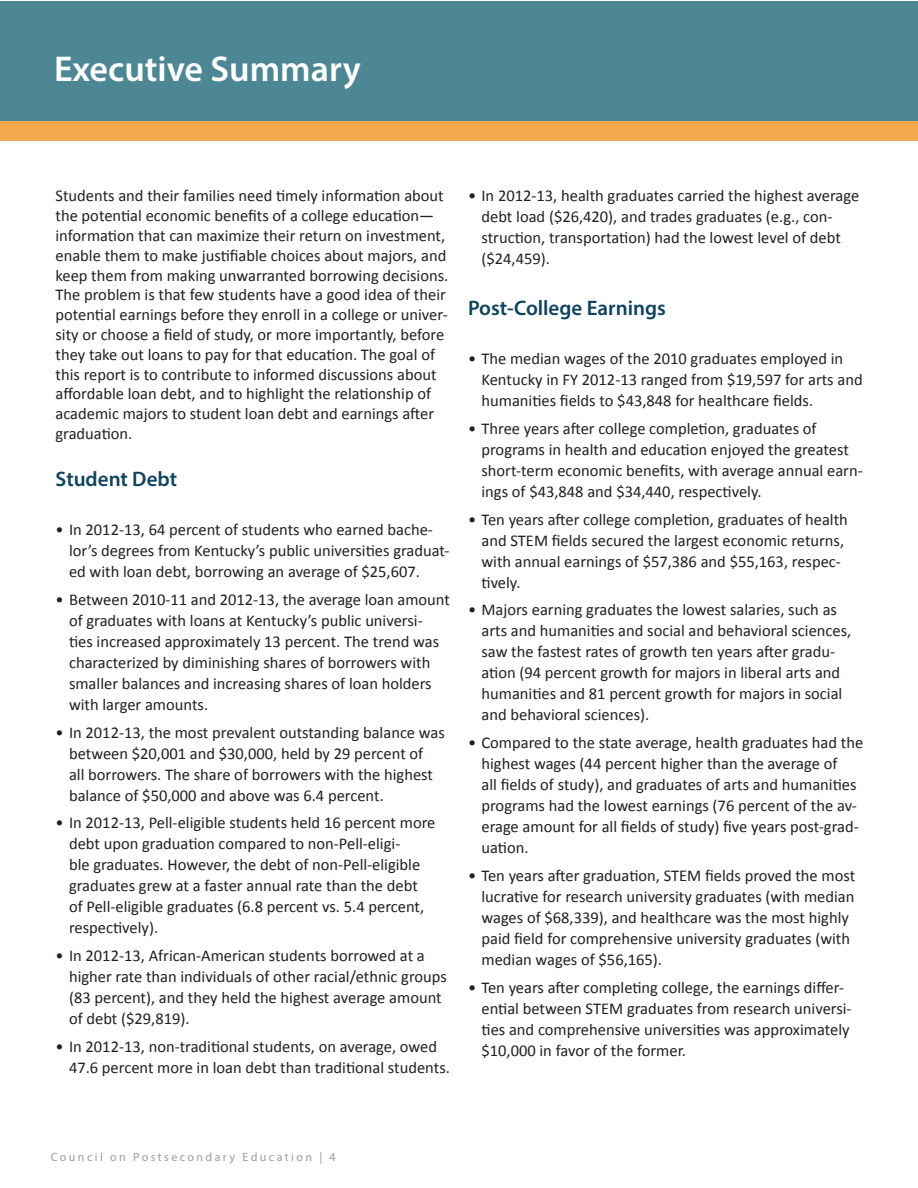
<style>
.page{position:relative;width:918px;height:1188px;background:#fff}
.page>*{position:absolute;margin:0;border:0;box-sizing:border-box;transform-origin:0 0}
.t1{font:600 36px "Myriad Pro";color:#fff}
.t2{font:600 21px "Myriad Pro";color:#0f425c}
.t3{font:16.5px/21px "Calibri";color:#231f20}
.t4{font:12px "Myriad Pro";letter-spacing:.2em;color:#9a9c9e}
</style>
<div class="page">
<div style="left:0;top:1px;width:918px;height:121px;background:#4d8793"></div>
<div style="left:0;top:122px;width:917px;height:19px;background:#f3a84e"></div>
<svg style="left:917px;top:122px;width:1px;height:19px"></svg>
<p class="t1" style="left:54px;top:46px;width:308px">Executive Summary</p>
<p class="t3" style="left:56px;top:186px;width:394px;line-height:19.8px">Students and their families need timely information about the potential economic benefits of a college education— information that can maximize their return on investment, enable them to make justifiable choices about majors, and keep them from making unwarranted borrowing decisions.<br>The problem is that few students have a good idea of their potential earnings before they enroll in a college or univer&shy;sity or choose a field of study, or more importantly, before they take out loans to pay for that education. The goal of this report is to contribute to informed discussions about affordable loan debt, and to highlight the relationship of academic majors to student loan debt and earnings after graduation.</p>
<p class="t2" style="left:56px;top:465px;width:123px">Student Debt</p>
<p class="t3" style="left:69px;top:519px;width:382px;text-indent:-14px">• In 2012-13, 64 percent of students who earned bache&shy;lor’s degrees from Kentucky’s public universities graduat&shy;ed with loan debt, borrowing an average of $25,607.</p>
<p class="t3" style="left:69px;top:589px;width:382px;text-indent:-14px">• Between 2010-11 and 2012-13, the average loan amount of graduates with loans at Kentucky’s public universi&shy;ties increased approximately 13 percent. The trend was characterized by diminishing shares of borrowers with smaller balances and increasing shares of loan holders with larger amounts.</p>
<p class="t3" style="left:69px;top:722px;width:377px;text-indent:-14px">• In 2012-13, the most prevalent outstanding balance was between $20,001 and $30,000, held by 29 percent of<br>all borrowers. The share of borrowers with the highest balance of $50,000 and above was 6.4 percent.</p>
<p class="t3" style="left:69px;top:812px;width:368px;text-indent:-14px">• In 2012-13, Pell-eligible students held 16 percent more debt upon graduation compared to non-Pell-eligi-<br>ble graduates. However, the debt of non-Pell-eligible graduates grew at a faster annual rate than the debt of Pell-eligible graduates (6.8 percent vs. 5.4 percent, respectively).</p>
<p class="t3" style="left:69px;top:945px;width:379px;text-indent:-14px">• In 2012-13, African-American students borrowed at a higher rate than individuals of other racial/ethnic groups (83 percent), and they held the highest average amount of debt ($29,819).</p>
<p class="t3" style="left:69px;top:1036px;width:382px;text-indent:-14px">• In 2012-13, non-traditional students, on average, owed<br>47.6 percent more in loan debt than traditional students.</p>
<p class="t3" style="left:482px;top:185px;width:379px;text-indent:-14px">• In 2012-13, health graduates carried the highest average debt load ($26,420), and trades graduates (e.g., con&shy;struction, transportation) had the lowest level of debt ($24,459).</p>
<p class="t2" style="left:468px;top:294px;width:199px">Post-College Earnings</p>
<p class="t3" style="left:482px;top:348px;width:383px;text-indent:-14px">• The median wages of the 2010 graduates employed in<br>Kentucky in FY 2012-13 ranged from $19,597 for arts and humanities fields to $43,848 for healthcare fields.</p>
<p class="t3" style="left:482px;top:418px;width:383px;text-indent:-14px">• Three years after college completion, graduates of programs in health and education enjoyed the greatest short-term economic benefits, with average annual earn&shy;ings of $43,848 and $34,440, respectively.</p>
<p class="t3" style="left:482px;top:509px;width:368px;text-indent:-14px">• Ten years after college completion, graduates of health and STEM fields secured the largest economic returns, with annual earnings of $57,386 and $55,163, respec&shy;tively.</p>
<p class="t3" style="left:482px;top:599px;width:371px;text-indent:-14px">• Majors earning graduates the lowest salaries, such as arts and humanities and social and behavioral sciences, saw the fastest rates of growth ten years after gradu&shy;ation (94 percent growth for majors in liberal arts and humanities and 81 percent growth for majors in social and behavioral sciences).</p>
<p class="t3" style="left:482px;top:732px;width:383px;text-indent:-14px">• Compared to the state average, health graduates had the highest wages (44 percent higher than the average of<br>all fields of study), and graduates of arts and humanities programs had the lowest earnings (76 percent of the av&shy;erage amount for all fields of study) five years post-grad&shy;uation.</p>
<p class="t3" style="left:482px;top:865px;width:375px;text-indent:-14px">• Ten years after graduation, STEM fields proved the most lucrative for research university graduates (with median wages of $68,339), and healthcare was the most highly paid field for comprehensive university graduates (with median wages of $56,165).</p>
<p class="t3" style="left:482px;top:977px;width:372px;text-indent:-14px">• Ten years after completing college, the earnings differ&shy;ential between STEM graduates from research universi&shy;ties and comprehensive universities was approximately $10,000 in favor of the former.</p>
<p class="t4" style="left:51px;top:1150px;width:287px">Council on Postsecondary Education | 4</p>
</div>
